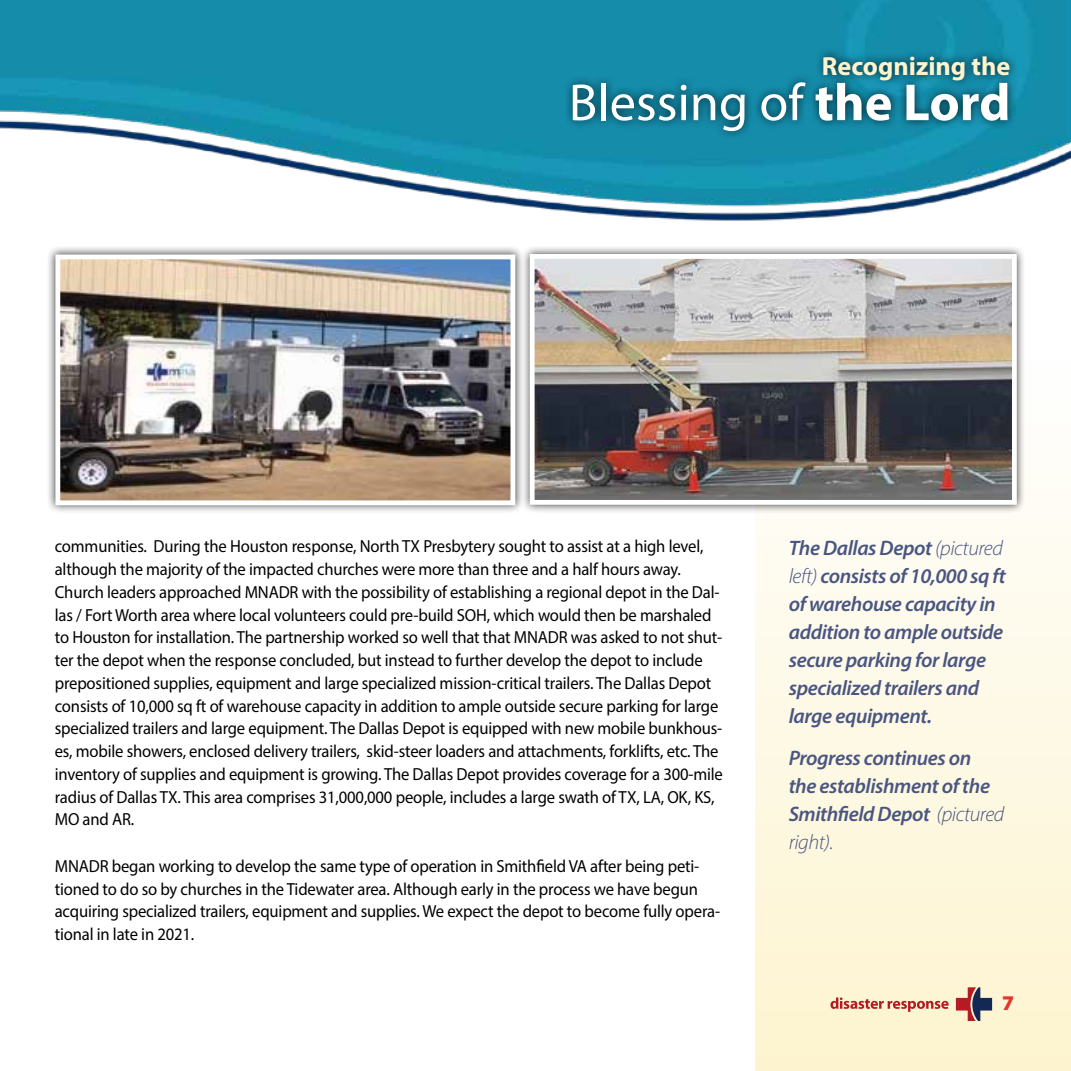
<style>
.page{position:relative;width:1071px;height:1071px;background:#fff}
.page>*{position:absolute;margin:0;border:0;box-sizing:border-box;transform-origin:0 0}
.t1{font:52.5px "Myriad Pro";color:#fff}
.t2{font:700 26.25px "Myriad Pro";color:#fdf4ce}
.t3{font:italic 600 21px/28px "Myriad Pro";letter-spacing:-.02em;color:#4a5682}
.t4{font:900 21px "Myriad Pro";color:#e33532}
.t5{font:17.5px/22.8px "Myriad Pro";letter-spacing:-.01em;color:#000;scale:.95 1}
.s1{font-weight:700}
.s2{font-weight:300}
</style>
<div class="page">
<img style="left:0;top:0;width:1071px;height:221px">
<div style="left:563px;top:47px;width:456px;height:93px;background:#000;opacity:.75"></div>
<div style="left:755px;top:359px;width:316px;height:712px;background:linear-gradient(to bottom,#fefefe,#fdf4cf)"></div>
<div style="left:47px;top:246px;width:477px;height:268px;background:#000;opacity:.75"></div>
<img style="left:61px;top:261px;width:448px;height:238px">
<div style="left:55px;top:255px;width:460px;height:250px;border:5px solid #fff"></div>
<div style="left:521px;top:245px;width:505px;height:269px;background:#000;opacity:.75"></div>
<img style="left:536px;top:260px;width:475px;height:239px">
<div style="left:530px;top:254px;width:487px;height:251px;border:5px solid #fff"></div>
<svg style="left:830px;top:997px;width:119px;height:15px;background:#e6af9b"></svg>
<svg style="left:956px;top:987px;width:36px;height:34px"></svg>
<h2 class="t2" style="left:822px;top:49px;width:190px">Recognizing the</h2>
<h1 class="t1" style="left:569px;top:70px;width:443px">Blessing of <span class="s1">the Lord</span></h1>
<p class="t5" style="left:55px;top:535px;width:705px">communities. During the Houston response, North TX Presbytery sought to assist at a high level, although the majority of the impacted churches were more than three and a half hours away.<br>Church leaders approached MNADR with the possibility of establishing a regional depot in the Dal&shy;las / Fort Worth area where local volunteers could pre-build SOH, which would then be marshaled to Houston for installation. The partnership worked so well that that MNADR was asked to not shut&shy;ter the depot when the response concluded, but instead to further develop the depot to include prepositioned supplies, equipment and large specialized mission-critical trailers. The Dallas Depot consists of 10,000 sq ft of warehouse capacity in addition to ample outside secure parking for large specialized trailers and large equipment. The Dallas Depot is equipped with new mobile bunkhous&shy;es, mobile showers, enclosed delivery trailers, skid-steer loaders and attachments, forklifts, etc. The inventory of supplies and equipment is growing. The Dallas Depot provides coverage for a 300-mile radius of Dallas TX. This area comprises 31,000,000 people, includes a large swath of TX, LA, OK, KS, MO and AR.</p>
<p class="t5" style="left:55px;top:854px;width:702px">MNADR began working to develop the same type of operation in Smithfield VA after being peti&shy;tioned to do so by churches in the Tidewater area. Although early in the process we have begun acquiring specialized trailers, equipment and supplies. We expect the depot to become fully opera&shy;tional in late in 2021.</p>
<p class="t3" style="left:789px;top:533px;width:219px">The Dallas Depot <span class="s2">(pictured left)</span> consists of 10,000 sq ft of warehouse capacity in addition to ample outside secure parking for large specialized trailers and large equipment.</p>
<p class="t3" style="left:789px;top:743px;width:217px">Progress continues on<br>the establishment of the<br>Smithfield Depot <span class="s2">(pictured right).</span></p>
<p class="t4" style="left:1002px;top:989px;width:14px">7</p>
</div>
